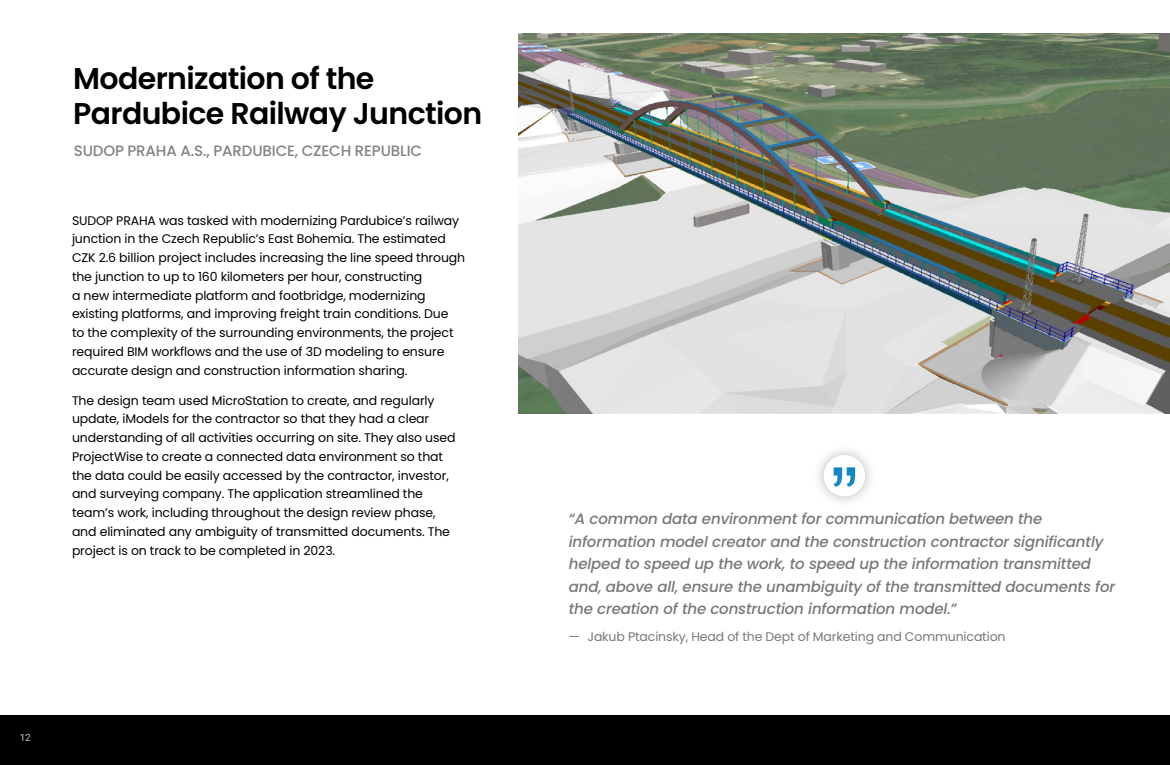
<style>
.page{position:relative;width:1170px;height:765px;background:#fff}
.page>*{position:absolute;margin:0;border:0;box-sizing:border-box;transform-origin:0 0}
.t1{font:600 30px/35px "Poppins";letter-spacing:-.02em;color:#000}
.t2{font:italic 500 15px/22.5px "Poppins";letter-spacing:-.01em;color:#77787b}
.t3{font:500 15px "Poppins";letter-spacing:-.01em;color:#808285}
.t4{font:12.5px/18.8px "Poppins";letter-spacing:-.01em;color:#000}
.t5{font:12.5px "Poppins";letter-spacing:-.01em;color:#77787b}
.t6{font:10px "Roboto";color:#bcbec0}
</style>
<div class="page">
<div style="left:0;top:716px;width:1170px;height:49px;background:#000"></div>
<img style="left:519px;top:34px;width:651px;height:379px">
<div style="left:811px;top:443px;width:66px;height:65px;background:#000;opacity:.3"></div>
<div style="left:824px;top:455px;width:41px;height:41px;background:#fff;border-radius:50%"></div>
<svg style="left:834px;top:467px;width:21px;height:20px"></svg>
<h1 class="t1" style="left:73px;top:61px;width:411px">Modernization of the<br>Pardubice Railway Junction</h1>
<p class="t3" style="left:74px;top:142px;width:350px">SUDOP PRAHA A.S., PARDUBICE, CZECH REPUBLIC</p>
<p class="t4" style="left:72px;top:211px;width:395px">SUDOP PRAHA was tasked with modernizing Pardubice’s railway junction in the Czech Republic’s East Bohemia. The estimated CZK 2.6 billion project includes increasing the line speed through the junction to up to 160 kilometers per hour, constructing<br>a new intermediate platform and footbridge, modernizing existing platforms, and improving freight train conditions. Due<br>to the complexity of the surrounding environments, the project required BIM workflows and the use of 3D modeling to ensure accurate design and construction information sharing.</p>
<p class="t4" style="left:72px;top:391px;width:385px">The design team used MicroStation to create, and regularly update, iModels for the contractor so that they had a clear understanding of all activities occurring on site. They also used ProjectWise to create a connected data environment so that the data could be easily accessed by the contractor, investor, and surveying company. The application streamlined the team’s work, including throughout the design review phase, and eliminated any ambiguity of transmitted documents. The project is on track to be completed in 2023.</p>
<p class="t6" style="left:20px;top:730px;width:13px">12</p>
<p class="t2" style="left:569px;top:508px;width:548px">“A common data environment for communication between the information model creator and the construction contractor significantly helped to speed up the work, to speed up the information transmitted and, above all, ensure the unambiguity of the transmitted documents for the creation of the construction information model.”</p>
<p class="t5" style="left:569px;top:630px;width:438px">— Jakub Ptacinsky, Head of the Dept of Marketing and Communication</p>
</div>
